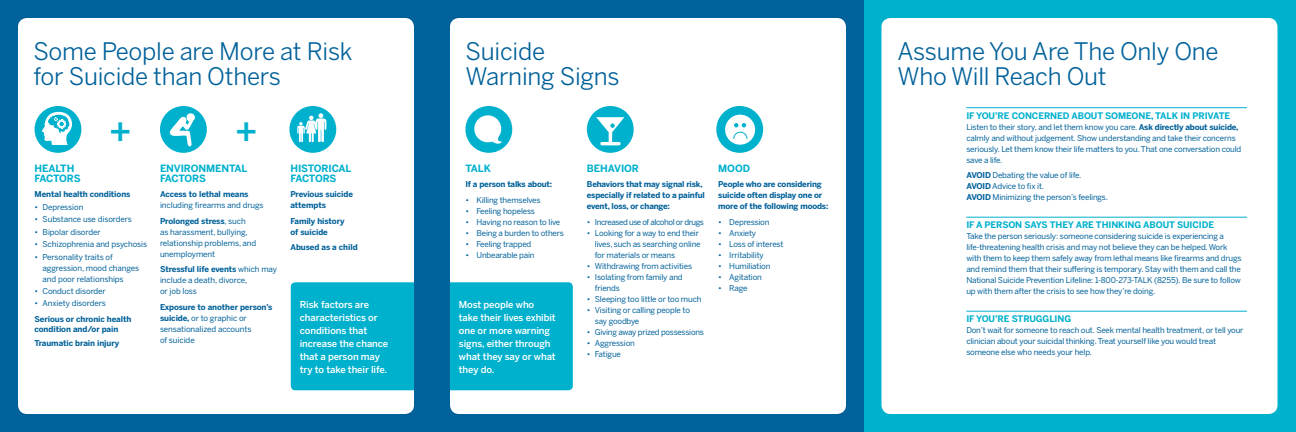
<style>
.page{position:relative;width:1296px;height:432px;background:#fff}
.page>*{position:absolute;margin:0;border:0;box-sizing:border-box;transform-origin:0 0}
.t1{font:500 36px "Benton Sans";color:#00b1cd}
.t2{font:24px/25px "Benton Sans";letter-spacing:-.01em;color:#01619a}
.t3{font:700 10px/10px "Benton Sans";letter-spacing:-.01em;color:#00b1cd}
.t4{font:500 9.5px/13px "Benton Sans";letter-spacing:-.01em;color:#fff}
.t5{font:700 9px "Benton Sans";letter-spacing:-.01em;color:#00b1cd}
.t6{font:8px/11px "Benton Sans";letter-spacing:-.02em;color:#01619a}
.t7{font:700 8px/11px "Benton Sans";letter-spacing:-.02em;color:#01619a}
.t8{font:8px "Benton Sans";letter-spacing:-.05em;color:#01619a}
.s1{font-weight:700}
</style>
<div class="page">
<div style="left:864px;top:0;width:432px;height:432px;background:#00b1cd"></div>
<div style="left:0;top:0;width:864px;height:432px;background:#01619a"></div>
<div style="left:18px;top:18px;width:396px;height:396px;background:#fff;border-radius:9px"></div>
<div style="left:450px;top:18px;width:396px;height:396px;background:#fff;border-radius:9px"></div>
<div style="left:881px;top:18px;width:396px;height:396px;background:#fff;border-radius:9px"></div>
<hr style="left:966px;top:107px;width:281px;height:1px;background:#00b1cd">
<hr style="left:966px;top:217px;width:281px;height:1px;background:#00b1cd">
<hr style="left:966px;top:311px;width:281px;height:1px;background:#00b1cd">
<div style="left:35px;top:106px;width:46px;height:47px;background:#00b1cd;border-radius:50%"></div>
<svg style="left:42px;top:112px;width:30px;height:33px"></svg>
<div style="left:289px;top:106px;width:47px;height:47px;background:#00b1cd;border-radius:50%"></div>
<svg style="left:297px;top:113px;width:30px;height:29px"></svg>
<div style="left:160px;top:106px;width:47px;height:47px;background:#00b1cd;border-radius:50%"></div>
<svg style="left:169px;top:113px;width:26px;height:34px"></svg>
<div style="left:465px;top:106px;width:47px;height:47px;background:#00b1cd;border-radius:50%"></div>
<svg style="left:472px;top:115px;width:31px;height:31px"></svg>
<div style="left:587px;top:106px;width:47px;height:47px;background:#00b1cd;border-radius:50%"></div>
<svg style="left:596px;top:117px;width:28px;height:28px"></svg>
<div style="left:716px;top:106px;width:47px;height:47px;background:#00b1cd;border-radius:50%"></div>
<div style="left:725px;top:115px;width:30px;height:30px;background:#fff;border-radius:50%"></div>
<svg style="left:733px;top:123px;width:15px;height:16px"></svg>
<div style="left:291px;top:282px;width:123px;height:108px;background:#00b1cd"></div>
<div style="left:450px;top:282px;width:123px;height:108px;background:#00b1cd"></div>
<p class="t2" style="left:33px;top:39px;width:321px">Some People are More at Risk for Suicide than Others</p>
<p class="t2" style="left:465px;top:39px;width:156px">Suicide<br>Warning Signs</p>
<p class="t2" style="left:897px;top:39px;width:323px">Assume You Are The Only One<br>Who Will Reach Out</p>
<p class="t1" style="left:109px;top:110px;width:25px">+</p>
<p class="t1" style="left:235px;top:110px;width:25px">+</p>
<p class="t3" style="left:35px;top:163px;width:48px">HEALTH<br>FACTORS</p>
<p class="t7" style="left:35px;top:189px;width:97px">Mental health conditions</p>
<p class="t6" style="left:35px;top:202px;width:50px">• Depression</p>
<p class="t6" style="left:35px;top:214px;width:99px">• Substance use disorders</p>
<p class="t6" style="left:35px;top:226px;width:68px">• Bipolar disorder</p>
<p class="t6" style="left:35px;top:239px;width:114px">• Schizophrenia and psychosis</p>
<p class="t6" style="left:43px;top:251px;width:98px;text-indent:-8px">• Personality traits of aggression, mood changes and poor relationships</p>
<p class="t6" style="left:35px;top:286px;width:73px">• Conduct disorder</p>
<p class="t6" style="left:35px;top:298px;width:73px">• Anxiety disorders</p>
<p class="t7" style="left:35px;top:314px;width:98px;line-height:10px">Serious or chronic health condition and/or pain</p>
<p class="t7" style="left:35px;top:338px;width:86px">Traumatic brain injury</p>
<p class="t3" style="left:160px;top:163px;width:89px">ENVIRONMENTAL<br>FACTORS</p>
<p class="t6" style="left:160px;top:189px;width:105px"><span class="s1">Access to lethal means </span>including firearms and drugs</p>
<p class="t6" style="left:160px;top:216px;width:98px"><span class="s1">Prolonged stress</span>, such<br>as harassment, bullying, relationship problems, and unemployment</p>
<p class="t6" style="left:160px;top:264px;width:119px"><span class="s1">Stressful life events</span> which may include a death, divorce,<br>or job loss</p>
<p class="t6" style="left:160px;top:302px;width:114px"><span class="s1">Exposure to another person’s suicide,</span> or to graphic or sensationalized accounts<br>of suicide</p>
<p class="t4" style="left:300px;top:298px;width:90px">Risk factors are characteristics or conditions that increase the chance that a person may try to take their life.</p>
<p class="t4" style="left:459px;top:298px;width:98px">Most people who take their lives exhibit one or more warning signs, either through what they say or what they do.</p>
<p class="t3" style="left:290px;top:163px;width:63px">HISTORICAL<br>FACTORS</p>
<p class="t7" style="left:290px;top:189px;width:64px">Previous suicide attempts</p>
<p class="t7" style="left:290px;top:216px;width:56px">Family history of suicide</p>
<p class="t7" style="left:290px;top:242px;width:69px">Abused as a child</p>
<p class="t3" style="left:465px;top:163px;width:27px">TALK</p>
<p class="t7" style="left:465px;top:179px;width:88px">If a person talks about:</p>
<p class="t6" style="left:465px;top:195px;width:77px">• Killing themselves</p>
<p class="t6" style="left:465px;top:206px;width:71px">• Feeling hopeless</p>
<p class="t6" style="left:465px;top:217px;width:96px">• Having no reason to live</p>
<p class="t6" style="left:465px;top:228px;width:100px">• Being a burden to others</p>
<p class="t6" style="left:465px;top:239px;width:67px">• Feeling trapped</p>
<p class="t6" style="left:465px;top:250px;width:71px">• Unbearable pain</p>
<p class="t3" style="left:587px;top:163px;width:54px">BEHAVIOR</p>
<p class="t7" style="left:587px;top:179px;width:120px">Behaviors that may signal risk, especially if related to a painful event, loss, or change:</p>
<p class="t8" style="left:587px;top:217px;width:119px">• Increased use of alcohol or drugs</p>
<p class="t6" style="left:595px;top:228px;width:107px;text-indent:-8px">• Looking for a way to end their lives, such as searching online for materials or means</p>
<p class="t6" style="left:587px;top:261px;width:107px">• Withdrawing from activities</p>
<p class="t6" style="left:595px;top:272px;width:89px;text-indent:-8px">• Isolating from family and friends</p>
<p class="t6" style="left:587px;top:294px;width:116px">• Sleeping too little or too much</p>
<p class="t6" style="left:595px;top:305px;width:97px;text-indent:-8px">• Visiting or calling people to say goodbye</p>
<p class="t6" style="left:587px;top:327px;width:119px">• Giving away prized possessions</p>
<p class="t6" style="left:587px;top:338px;width:49px">• Aggression</p>
<p class="t6" style="left:587px;top:349px;width:36px">• Fatigue</p>
<p class="t3" style="left:718px;top:163px;width:33px">MOOD</p>
<p class="t7" style="left:718px;top:179px;width:112px">People who are considering suicide often display one or more of the following moods:</p>
<p class="t6" style="left:718px;top:217px;width:53px">• Depression</p>
<p class="t6" style="left:718px;top:228px;width:39px">• Anxiety</p>
<p class="t6" style="left:718px;top:239px;width:67px">• Loss of interest</p>
<p class="t6" style="left:718px;top:250px;width:47px">• Irritability</p>
<p class="t6" style="left:718px;top:261px;width:54px">• Humiliation</p>
<p class="t6" style="left:718px;top:272px;width:45px">• Agitation</p>
<p class="t6" style="left:718px;top:283px;width:31px">• Rage</p>
<p class="t5" style="left:966px;top:110px;width:265px">IF YOU’RE CONCERNED ABOUT SOMEONE, TALK IN PRIVATE</p>
<p class="t6" style="left:966px;top:122px;width:277px">Listen to their story, and let them know you care. <span class="s1">Ask directly about suicide, </span>calmly and without judgement. Show understanding and take their concerns seriously. Let them know their life matters to you. That one conversation could save a life.</p>
<p class="t6" style="left:966px;top:170px;width:117px"><span class="s1">AVOID</span> Debating the value of life.</p>
<p class="t6" style="left:966px;top:181px;width:79px"><span class="s1">AVOID</span> Advice to fix it.</p>
<p class="t6" style="left:966px;top:192px;width:143px"><span class="s1">AVOID</span> Minimizing the person’s feelings.</p>
<p class="t5" style="left:966px;top:220px;width:249px">IF A PERSON SAYS THEY ARE THINKING ABOUT SUICIDE</p>
<p class="t6" style="left:966px;top:231px;width:277px">Take the person seriously: someone considering suicide is experiencing a life-threatening health crisis and may not believe they can be helped. Work with them to keep them safely away from lethal means like firearms and drugs and remind them that their suffering is temporary. Stay with them and call the National Suicide Prevention Lifeline: 1-800-273-TALK (8255). Be sure to follow up with them after the crisis to see how they’re doing.</p>
<p class="t5" style="left:966px;top:314px;width:106px">IF YOU’RE STRUGGLING</p>
<p class="t6" style="left:966px;top:325px;width:279px">Don’t wait for someone to reach out. Seek mental health treatment, or tell your clinician about your suicidal thinking. Treat yourself like you would treat someone else who needs your help.</p>
</div>
